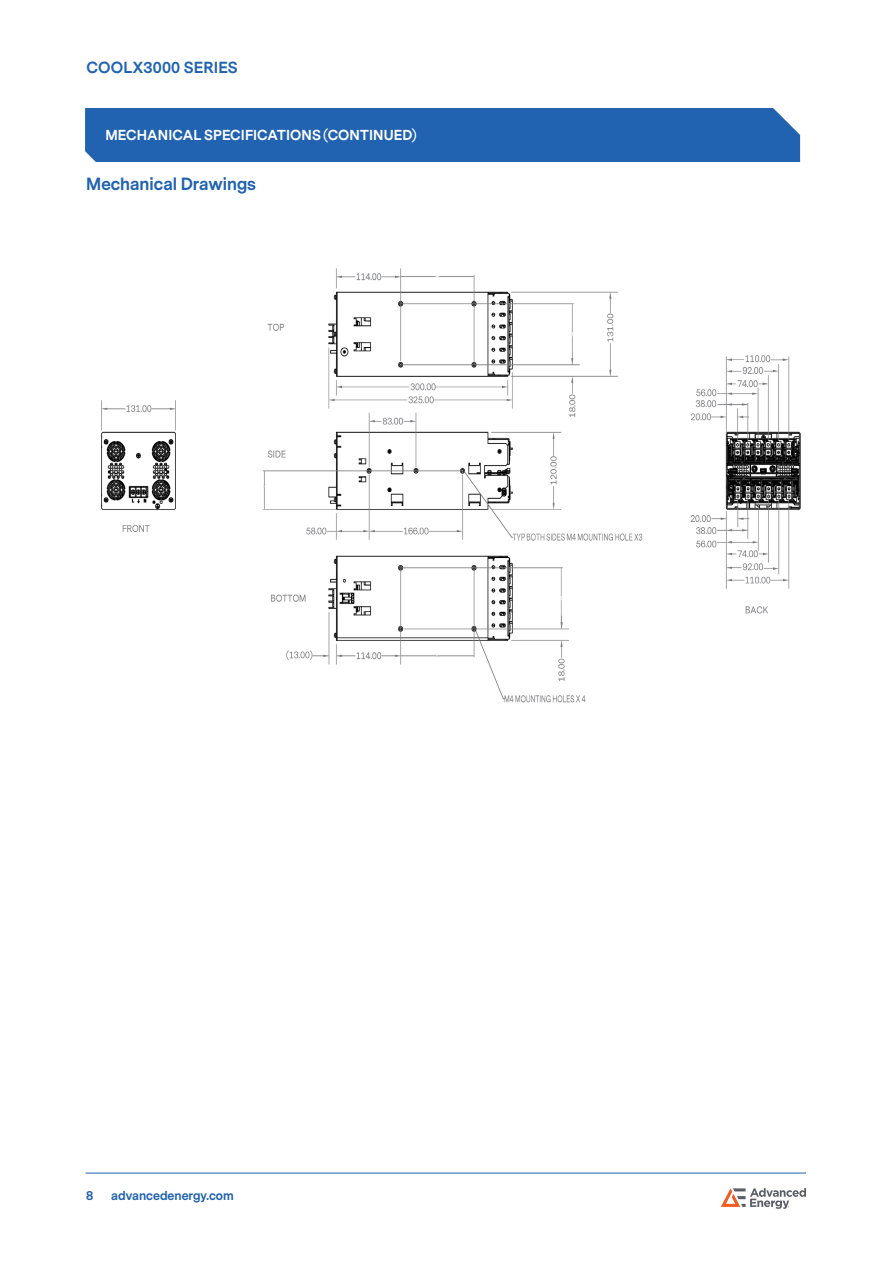
<style>
.page{position:relative;width:893px;height:1263px;background:#fff}
.page>*{position:absolute;margin:0;border:0;box-sizing:border-box;transform-origin:0 0}
.AE__Colored_Subhead{font:700 16.5px "Messina Sans";color:#2163b0}
.t1{font:700 15px "Messina Sans";letter-spacing:.01em;color:#2163b0}
.Heading_1{font:700 13.5px "Messina Sans";letter-spacing:.01em;color:#fff}
.t2{font:700 12px "Messina Sans";color:#2163b0}
</style>
<div class="page">
<hr style="left:86px;top:1172px;width:720px;height:1px;background:#2163b0">
<svg style="left:721px;top:1188px;width:85px;height:21px"></svg>
<div style="left:85px;top:108px;width:715px;height:54px;background:#2163b0"></div>
<img style="left:101px;top:268px;width:700px;height:435px">
<p class="t1" style="left:86px;top:57px;width:153px">COOLX3000 SERIES</p>
<p class="Heading_1" style="left:105px;top:125px;width:313px">MECHANICAL SPECIFICATIONS (CONTINUED)</p>
<p class="AE__Colored_Subhead" style="left:86px;top:173px;width:171px">Mechanical Drawings</p>
<p class="t2" style="left:86px;top:1187px;width:9px">8</p>
<p class="t2" style="left:111px;top:1187px;width:124px">advancedenergy.com</p>
</div>
